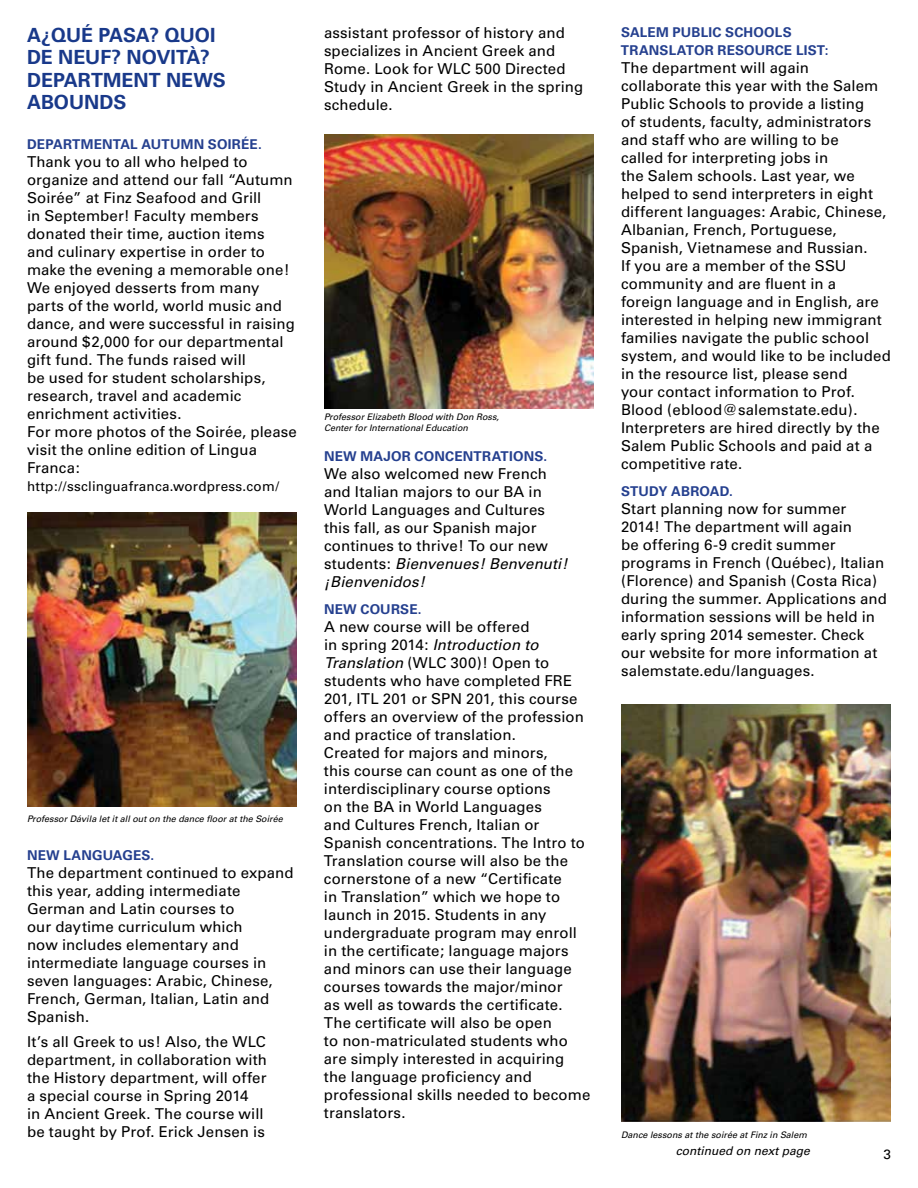
<style>
.page{position:relative;width:918px;height:1188px;background:#fff}
.page>*{position:absolute;margin:0;border:0;box-sizing:border-box;transform-origin:0 0}
.t1{font:700 19.5px/22.5px "Univers";letter-spacing:-.005em;color:#19398a}
.t2{font:15px/18px "Univers";letter-spacing:.005em;color:#000}
.t3{font:700 13.5px/18px "Univers";letter-spacing:.015em;color:#25408f}
.t4{font:13.5px "Univers";letter-spacing:.02em;color:#000}
.t5{font:italic 12px "Univers";color:#000}
.t6{font:italic 9px/10.8px "Univers";color:#000}
.s1{font-style:italic}
</style>
<div class="page">
<img style="left:621px;top:704px;width:270px;height:418px">
<img style="left:27px;top:513px;width:270px;height:294px">
<img style="left:324px;top:134px;width:270px;height:275px">
<h1 class="t1" style="left:27px;top:24px;width:190px">A¿QUÉ PASA? QUOI<br>DE NEUF? NOVITÀ?<br>DEPARTME</h1>
<h1 class="t1" style="left:134px;top:69px;width:48px">NT NEWS</h1>
<h1 class="t1" style="left:27px;top:91px;width:86px">ABOUNDS</h1>
<p class="t3" style="left:27px;top:136px;width:56px">DEPARTME</p>
<p class="t3" style="left:102px;top:136px;width:161px">NTAL AUTUMN SOIRÉE.</p>
<p class="t2" style="left:27px;top:153px;width:271px">Thank you to all who helped to organize and attend our fall “Autumn<br>Soirée” at Finz Seafood and Grill<br>in September! Faculty members donated their time, auction items<br>and culinary expertise in order to make the evening a memorable one!<br>We enjoyed desserts from many parts of the world, world music and dance, and were successful in raising around $2,000 for our departmental gift fund. The funds raised will<br>be used for student scholarships, research, travel and academic enrichment activities.<br>For more photos of the Soirée, please visit the online edition of Lingua<br>Franca:</p>
<p class="t4" style="left:27px;top:478px;width:254px">http://ssclinguafranca.wordpress.com/</p>
<p class="t6" style="left:27px;top:814px;width:257px">Professor Dávila let it all out on the dance floor at the Soirée</p>
<p class="t3" style="left:27px;top:846px;width:12px">NEW</p>
<p class="t3" style="left:63px;top:846px;width:92px">LANGUAGES.</p>
<p class="t2" style="left:27px;top:864px;width:268px">The department continued to expand this year, adding intermediate<br>German and Latin courses to<br>our daytime curriculum which<br>now includes elementary and intermediate language courses in seven languages: Arabic, Chinese,<br>French, German, Italian, Latin and<br>Spanish.</p>
<p class="t2" style="left:27px;top:1032px;width:242px">It’s all Greek to us! Also, the WLC department, in collaboration with the H istory department, will offer a special course in Spring 2014<br>in Ancient Greek. The course will be taught by Prof. Erick Jensen is</p>
<p class="t2" style="left:324px;top:24px;width:261px">assistant professor of history and specializes in Ancient Greek and<br>Rome. Look for WLC 500 Directed<br>Study in Ancient Greek in the spring schedule.</p>
<p class="t6" style="left:324px;top:412px;width:177px">Professor Elizabeth Blood with Don Ross,<br>Center for International Education</p>
<p class="t3" style="left:324px;top:447px;width:12px">NEW</p>
<p class="t3" style="left:360px;top:447px;width:188px">MAJOR CONCENTRATIONS.</p>
<p class="t2" style="left:324px;top:465px;width:245px">We also welcomed new French and Italian majors to our BA in<br>World Languages and Cultures this fall, as our Spanish major continues to thrive! To our new students: <span class="s1">Bienvenues! Benvenuti! ¡Bienvenidos!</span></p>
<p class="t3" style="left:324px;top:600px;width:12px">NEW</p>
<p class="t3" style="left:360px;top:600px;width:63px">COURSE.</p>
<p class="t2" style="left:324px;top:617px;width:239px">A new course will be offered<br>in spring 2014: <span class="s1">Introduction to<br>Translation</span> (WLC 300)! Open to students who have completed FRE<br>201, ITL</p>
<p class="t2" style="left:324px;top:689px;width:268px;text-indent:59px">201 or SPN 201, this course offers an overview of the profession and practice of translation.<br>Created for majors and minors,<br>this course can count as one of the interdisciplinary course options<br>on the BA in World Languages<br>and Cultures French, Italian or<br>Spanish concentrations. The I ntro to<br>Translation course will also be the cornerstone of a new “Certificate<br>in Translation” which we hope to launch in 2015. Students in any undergraduate program may enroll in the certificate; language majors and minors can use their language courses towards the major/minor<br>as well as towards the certificate.<br>The certificate will also be open<br>to non-matriculated students who are simply interested in acquiring the language proficiency and professional skills needed to become translators.</p>
<p class="t3" style="left:621px;top:23px;width:163px;text-indent:52px">PUBLIC SCHOOLS<br>TRANSLATOR RES</p>
<p class="t3" style="left:621px;top:23px;width:29px">SALEM</p>
<p class="t3" style="left:744px;top:41px;width:86px">OURCE LIST:</p>
<p class="t2" style="left:621px;top:59px;width:271px">The department will again collaborate this year with the Salem Public Schools to provide a listing<br>of students, faculty, administrators and staff who are willing to be<br>called for interpreting jobs in<br>the Salem schools. Last year, we helped to send interpreters in eight different languages: Arabic, Chinese, Albanian, French, Portuguese, Spanish, Vietnamese and Russian.<br>If you are a member of the SSU community and are fluent in a foreign language and in English, are interested in helping new immigrant families navigate the public school system, and would like to be included in the resource list, please send<br>your contact information to Prof.<br>Blood (eblood@salemstate.edu).<br>I nterpreters are hired directly by the Salem Public Schools and paid at a competitive rate.</p>
<p class="t3" style="left:621px;top:482px;width:114px">STUDY ABROAD.</p>
<p class="t2" style="left:621px;top:500px;width:267px">Start planning now for summer 2014! The department will again<br>be offering 6-9 credit summer programs in French (Québec), Italian (Florence) and Spanish (Costa Rica) during the summer. Applications and information sessions will be held in early spring 2014 semester. Check our website for more information at salemstate.edu/languages.</p>
<p class="t6" style="left:621px;top:1129px;width:187px">Dance lessons at the soirée at Finz in Salem</p>
<p class="t5" style="left:676px;top:1143px;width:136px">continued on next page</p>
<p class="t4" style="left:883px;top:1146px;width:9px">3</p>
</div>
